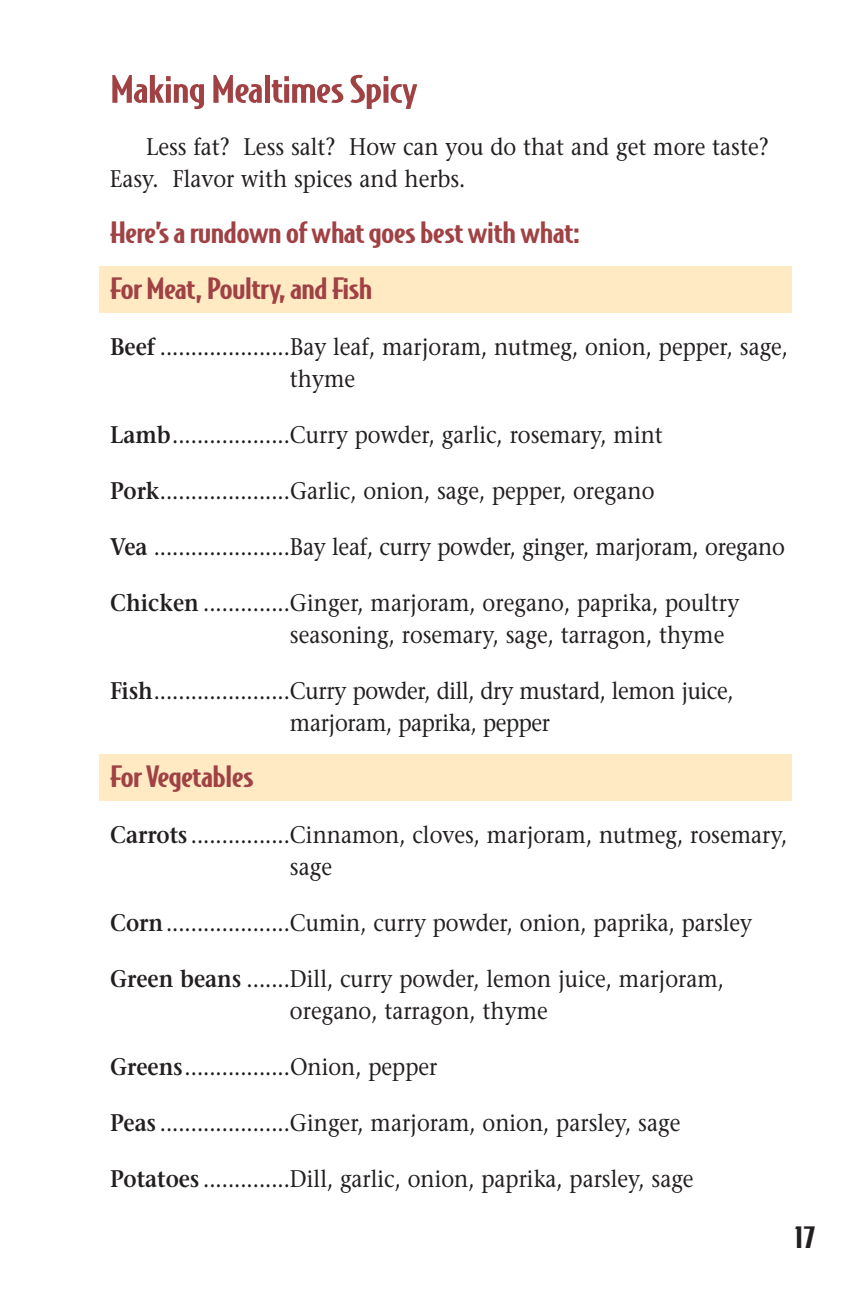
<style>
.page{position:relative;width:864px;height:1296px;background:#fff}
.page>*{position:absolute;margin:0;border:0;box-sizing:border-box;transform-origin:0 0}
.t1{font:500 36px "Bodega Sans";letter-spacing:-.02em;color:#a04144;scale:1.4 1}
.t2{font:500 28px/56px "Bodega Sans";letter-spacing:-.02em;color:#a04144;scale:1.4 1}
.t3{font:500 28px "Bodega Sans";color:#231f20;scale:1.5 1}
.t4{font:24px/32px "Stone Serif";color:#231f20;scale:.9 1}
.s1{font-weight:600}
</style>
<div class="page">
<div style="left:99px;top:266px;width:693px;height:47px;background:#ffeac4"></div>
<div style="left:99px;top:754px;width:693px;height:47px;background:#ffeac4"></div>
<h1 class="t1" style="left:110px;top:77px;width:221px">Making Mealtimes Spicy</h1>
<p class="t4" style="left:110px;top:133px;width:733px;text-indent:36px">Less fat? Less salt? How can you do that and get more taste?<br>Easy. Flavor with spices and herbs.</p>
<p class="t2" style="left:110px;top:208px;width:338px">Here’s a rundown of what goes best with what:<br>For Meat, Poultry, and Fish</p>
<p class="t4" style="left:290px;top:333px;width:555px;text-indent:-180px"><span class="s1">Beef</span> .....................Bay leaf, marjoram, nutmeg, onion, pepper, sage, thyme</p>
<p class="t4" style="left:110px;top:421px;width:616px"><span class="s1">Lamb</span>...................Curry powder, garlic, rosemary, mint</p>
<p class="t4" style="left:110px;top:477px;width:606px"><span class="s1">Pork</span>.....................Garlic, onion, sage, pepper, oregano</p>
<p class="t4" style="left:110px;top:533px;width:752px"><span class="s1">Vea</span> ......................Bay leaf, curry powder, ginger, marjoram, oregano</p>
<p class="t4" style="left:290px;top:589px;width:501px;text-indent:-180px"><span class="s1">Chicken</span> ..............Ginger, marjoram, oregano, paprika, poultry seasoning, rosemary, sage, tarragon, thyme</p>
<p class="t4" style="left:110px;top:677px;width:694px;text-align:center"><span class="s1">Fish</span>......................Curry powder, dill, dry mustard, lemon juice, marjoram, paprika, pepper</p>
<p class="t2" style="left:110px;top:752px;width:104px">For Vegetables</p>
<p class="t4" style="left:290px;top:821px;width:554px;text-indent:-180px"><span class="s1">Carrots</span> ................Cinnamon, cloves, marjoram, nutmeg, rosemary, sage</p>
<p class="t4" style="left:110px;top:909px;width:715px"><span class="s1">Corn</span>....................Cumin, curry powder, onion, paprika, parsley</p>
<p class="t4" style="left:110px;top:965px;width:684px;text-align:center"><span class="s1">Green beans</span> .......Dill, curry powder, lemon juice, marjoram, oregano, tarragon, thyme</p>
<p class="t4" style="left:110px;top:1053px;width:365px"><span class="s1">Greens</span>.................Onion, pepper</p>
<p class="t4" style="left:110px;top:1109px;width:635px"><span class="s1">Peas</span> .....................Ginger, marjoram, onion, parsley, sage</p>
<p class="t4" style="left:110px;top:1165px;width:650px"><span class="s1">Potatoes</span> ..............Dill, garlic, onion, paprika, parsley, sage</p>
<p class="t3" style="left:794px;top:1228px;width:16px">17</p>
</div>
